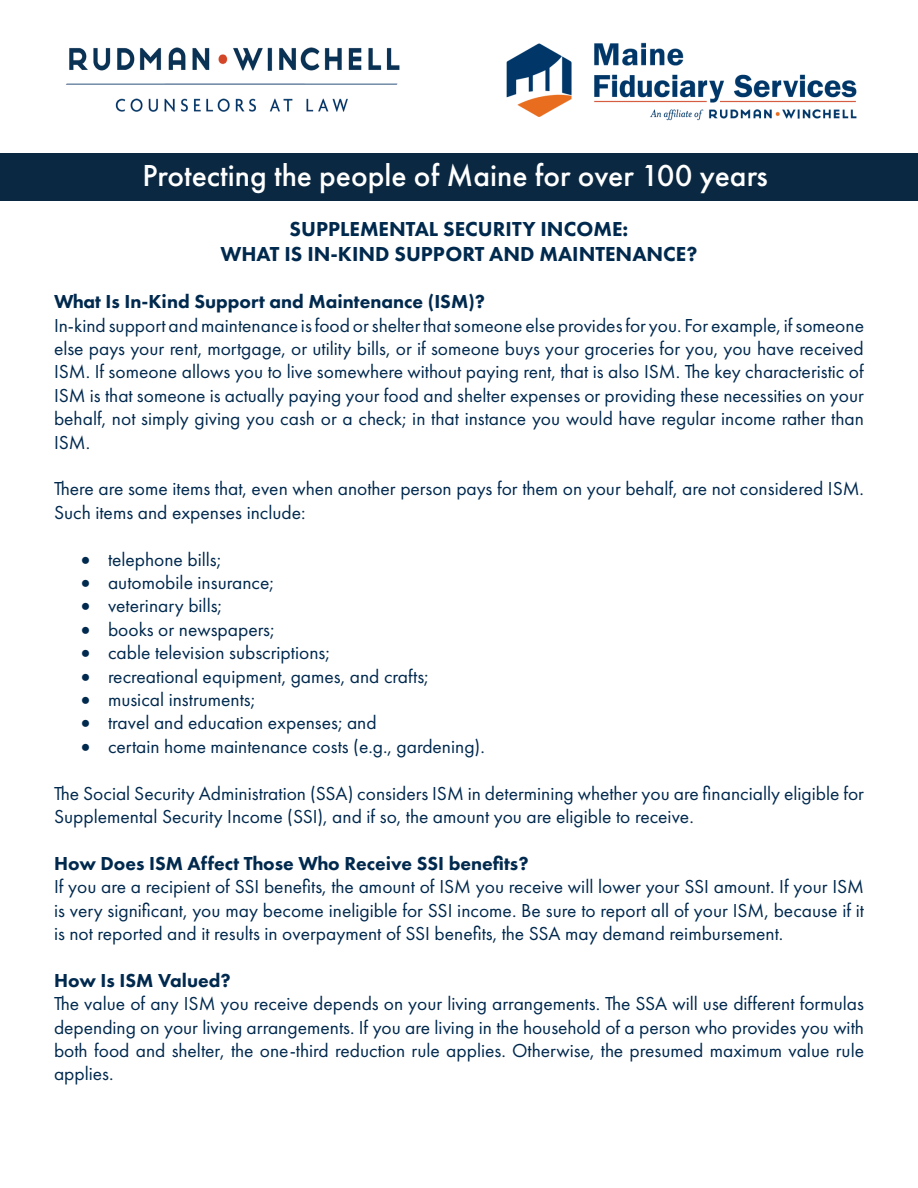
<style>
.page{position:relative;width:918px;height:1188px;background:#fff}
.page>*{position:absolute;margin:0;border:0;box-sizing:border-box;transform-origin:0 0}
.t1{font:500 31.5px "Futura PT";color:#fff}
.t2{font:800 21px/25.2px "Futura PT";color:#00294e;text-align:center}
.t3{font:19.5px/23.4px "Futura PT";color:#00294e;text-align:justify}
.t4{font:800 19.5px "Futura PT";color:#00294e}
</style>
<div class="page">
<img style="left:66px;top:47px;width:334px;height:65px">
<div style="left:0;top:153px;width:918px;height:47px;background:#0a2841"></div>
<img style="left:506px;top:42px;width:351px;height:79px">
<p class="t1" style="left:142px;top:157px;width:627px">Protecting the people of Maine for over 100 years</p>
<p class="t2" style="left:220px;top:216px;width:479px">SUPPLEMENTAL SECURITY INCOME:<br>WHAT IS IN-KIND SUPPORT AND MAINTENANCE?</p>
<p class="t4" style="left:54px;top:290px;width:433px">What Is In-Kind Support and Maintenance (ISM)?</p>
<p class="t3" style="left:54px;top:313px;width:812px">In-kind support and maintenance is food or shelter that someone else provides for you. For example, if someone else pays your rent, mortgage, or utility bills, or if someone buys your groceries for you, you have received ISM. If someone allows you to live somewhere without paying rent, that is also ISM. The key characteristic of ISM is that someone is actually paying your food and shelter expenses or providing these necessities on your behalf, not simply giving you cash or a check; in that instance you would have regular income rather than ISM.</p>
<p class="t3" style="left:54px;top:477px;width:812px">There are some items that, even when another person pays for them on your behalf, are not considered ISM.<br>Such items and expenses include:</p>
<p class="t3" style="left:81px;top:547px;width:142px">• telephone bills;</p>
<p class="t3" style="left:81px;top:571px;width:194px">• automobile insurance;</p>
<p class="t3" style="left:81px;top:594px;width:143px">• veterinary bills;</p>
<p class="t3" style="left:81px;top:618px;width:195px">• books or newspapers;</p>
<p class="t3" style="left:81px;top:641px;width:250px">• cable television subscriptions;</p>
<p class="t3" style="left:81px;top:664px;width:349px">• recreational equipment, games, and crafts;</p>
<p class="t3" style="left:81px;top:688px;width:176px">• musical instruments;</p>
<p class="t3" style="left:81px;top:711px;width:297px">• travel and education expenses; and</p>
<p class="t3" style="left:81px;top:735px;width:405px">• certain home maintenance costs (e.g., gardening).</p>
<p class="t3" style="left:54px;top:781px;width:812px">The Social Security Administration (SSA) considers ISM in determining whether you are financially eligible for<br>Supplemental Security Income (SSI), and if so, the amount you are eligible to receive.</p>
<p class="t4" style="left:54px;top:851px;width:476px">How Does ISM Affect Those Who Receive SSI benefits?</p>
<p class="t3" style="left:54px;top:875px;width:812px">If you are a recipient of SSI benefits, the amount of ISM you receive will lower your SSI amount. If your ISM is very significant, you may become ineligible for SSI income. Be sure to report all of your ISM, because if it is not reported and it results in overpayment of SSI benefits, the SSA may demand reimbursement.</p>
<p class="t4" style="left:54px;top:968px;width:178px">How Is ISM Valued?</p>
<p class="t3" style="left:54px;top:992px;width:812px">The value of any ISM you receive depends on your living arrangements. The SSA will use different formulas depending on your living arrangements. If you are living in the household of a person who provides you with both food and shelter, the one-third reduction rule applies. Otherwise, the presumed maximum value rule applies.</p>
</div>
